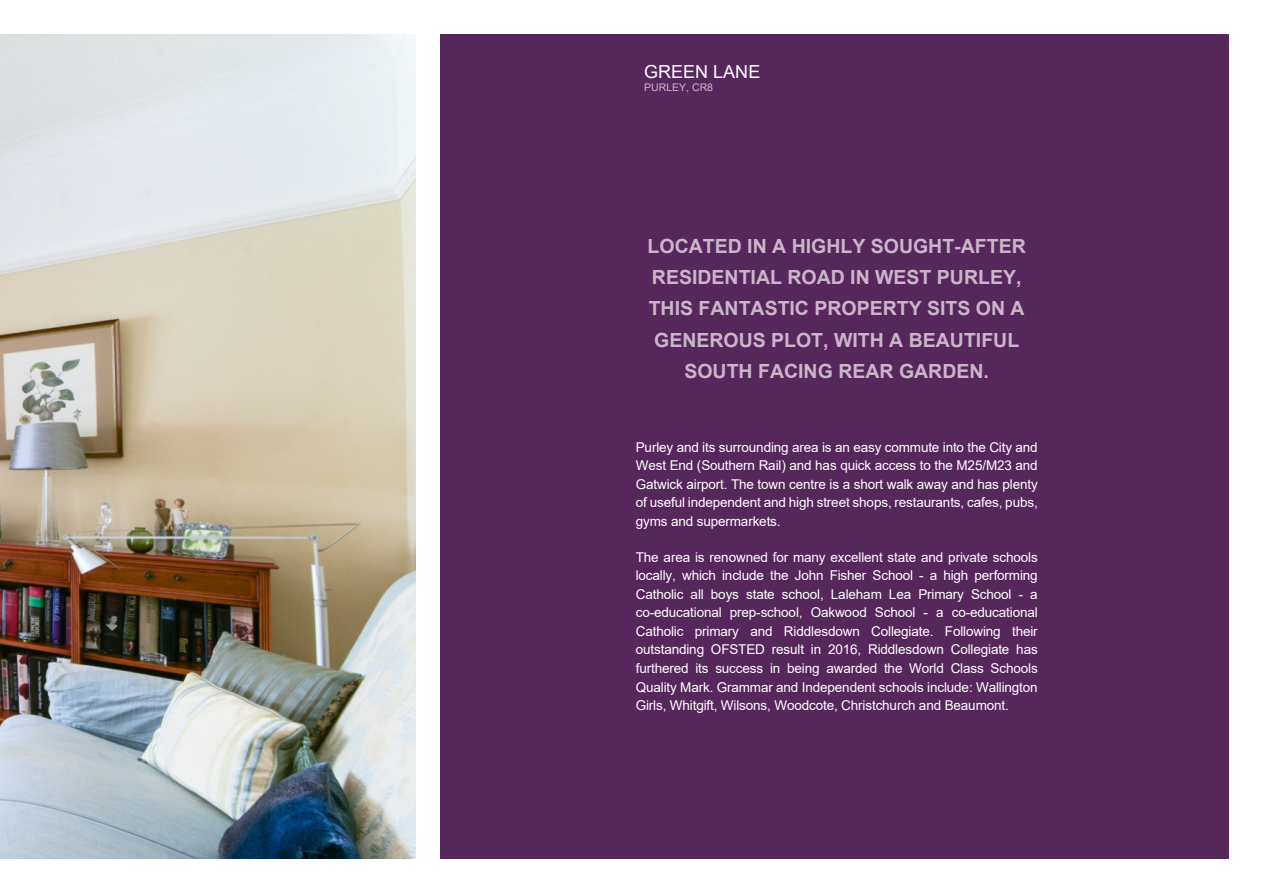
<style>
.page{position:relative;width:1263px;height:893px;background:#fff}
.page>*{position:absolute;margin:0;border:0;box-sizing:border-box;transform-origin:0 0}
.t1{font:700 19.5px/31px "Arial";color:#cab6c9;text-align:center}
.t2{font:18px "Arial";color:#fefefe}
.t3{font:13.5px/18.6px "Arial";letter-spacing:-.01em;color:#fff;text-align:justify}
.t4{font:10.5px "Arial";color:#cab6c9}
</style>
<div class="page">
<img style="left:0;top:34px;width:415px;height:825px">
<div style="left:441px;top:35px;width:788px;height:824px;background:#56275b"></div>
<h2 class="t2" style="left:644px;top:64px;width:118px">GREEN LANE</h2>
<p class="t4" style="left:644px;top:84px;width:70px">PURLEY, CR8</p>
<h1 class="t1" style="left:648px;top:233px;width:380px">LOCATED IN A HIGHLY SOUGHT-AFTER<br>RESIDENTIAL ROAD IN WEST PURLEY,<br>THIS FANTASTIC PROPERTY SITS ON A<br>GENEROUS PLOT, WITH A BEAUTIFUL<br>SOUTH FACING REAR GARDEN.</h1>
<p class="t3" style="left:636px;top:439px;width:403px">Purley and its surrounding area is an easy commute into the City and West End (Southern Rail) and has quick access to the M25/M23 and Gatwick airport. The town centre is a short walk away and has plenty of useful independent and high street shops, restaurants, cafes, pubs, gyms and supermarkets.</p>
<p class="t3" style="left:636px;top:549px;width:403px">The area is renowned for many excellent state and private schools locally, which include the John Fisher School - a high performing Catholic all boys state school, Laleham Lea Primary School - a co-educational prep-school, Oakwood School - a co-educational Catholic primary and Riddlesdown Collegiate. Following their outstanding OFSTED result in 2016, Riddlesdown Collegiate has furthered its success in being awarded the World Class Schools Quality Mark. Grammar and Independent schools include: Wallington Girls, Whitgift, Wilsons, Woodcote, Christchurch and Beaumont.</p>
</div>
